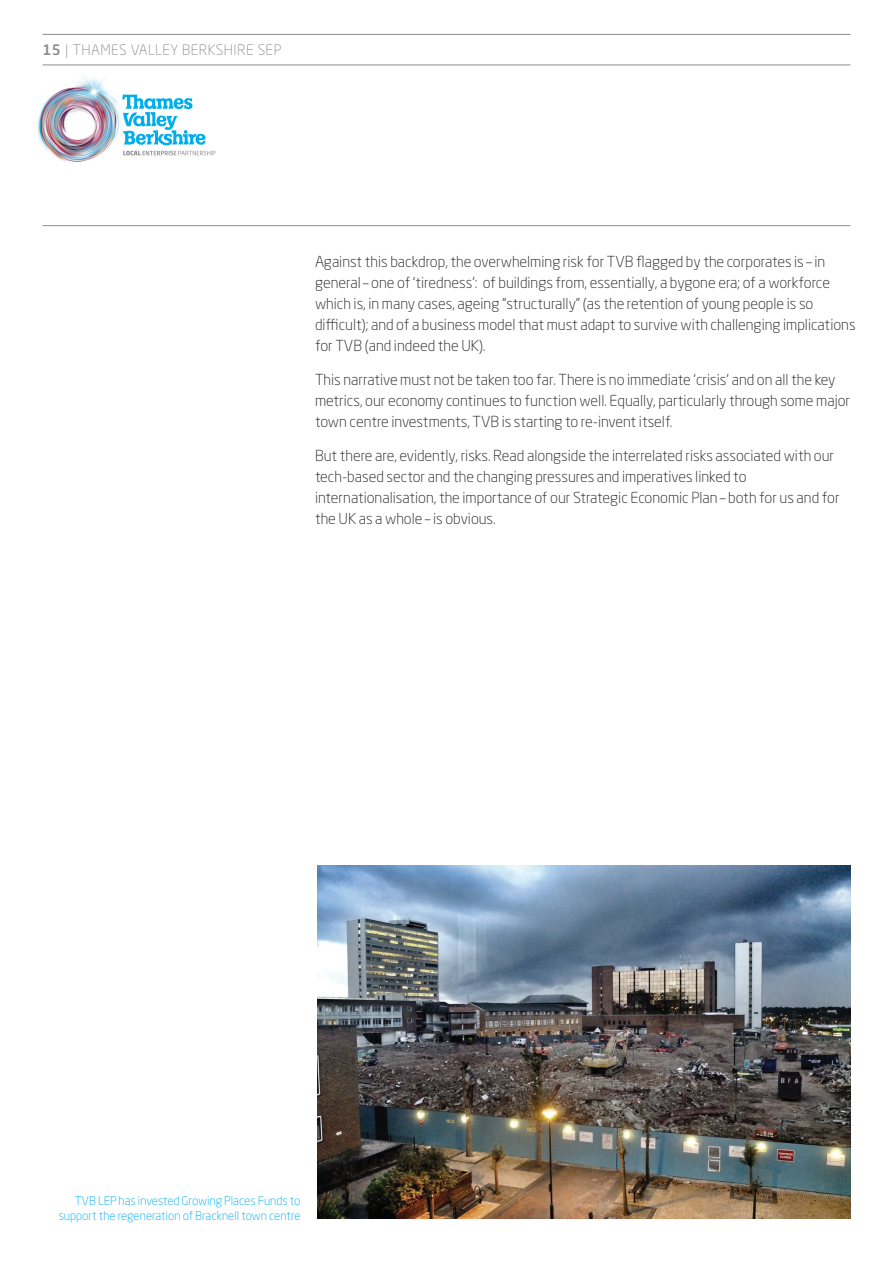
<style>
.page{position:relative;width:893px;height:1263px;background:#fff}
.page>*{position:absolute;margin:0;border:0;box-sizing:border-box;transform-origin:0 0}
.Body_text_1{font:300 15px/21px "Neo Sans Std";color:#231f20}
.t1{font:300 14.25px "Neo Sans Std";letter-spacing:.03em;color:#8b8d8c}
.Picture_caption{font:300 12px/15px "Neo Sans Std";color:#00aeef;text-align:right}
.s1{font-weight:500}
</style>
<div class="page">
<hr style="left:43px;top:225px;width:807px;height:1px;background:#8b8d8c">
<hr style="left:43px;top:65px;width:807px;height:1px;background:#8b8d8c">
<hr style="left:43px;top:34px;width:807px;height:1px;background:#8b8d8c">
<img style="left:37px;top:76px;width:179px;height:86px">
<img style="left:317px;top:865px;width:533px;height:353px">
<p class="t1" style="left:43px;top:41px;width:240px"><span class="s1">15</span> | THAMES VALLEY BERKSHIRE SEP</p>
<p class="Body_text_1" style="left:315px;top:251px;width:542px">Against this backdrop, the overwhelming risk for TVB flagged by the corporates is – in general – one of ‘tiredness’: of buildings from, essentially, a bygone era; of a workforce which is, in many cases, ageing “structurally” (as the retention of young people is so difficult); and of a business model that must adapt to survive with challenging implications for TVB (and indeed the UK).</p>
<p class="Body_text_1" style="left:315px;top:369px;width:537px">This narrative must not be taken too far. There is no immediate ‘crisis’ and on all the key metrics, our economy continues to function well. Equally, particularly through some major town centre investments, TVB is starting to re-invent itself.</p>
<p class="Body_text_1" style="left:315px;top:444px;width:526px">But there are, evidently, risks. Read alongside the interrelated risks associated with our tech-based sector and the changing pressures and imperatives linked to internationalisation, the importance of our Strategic Economic Plan – both for us and for the UK as a whole – is obvious.</p>
<p class="Picture_caption" style="left:59px;top:1193px;width:243px">TVB LEP has invested Growing Places Funds to support the regeneration of Bracknell town centre</p>
</div>
